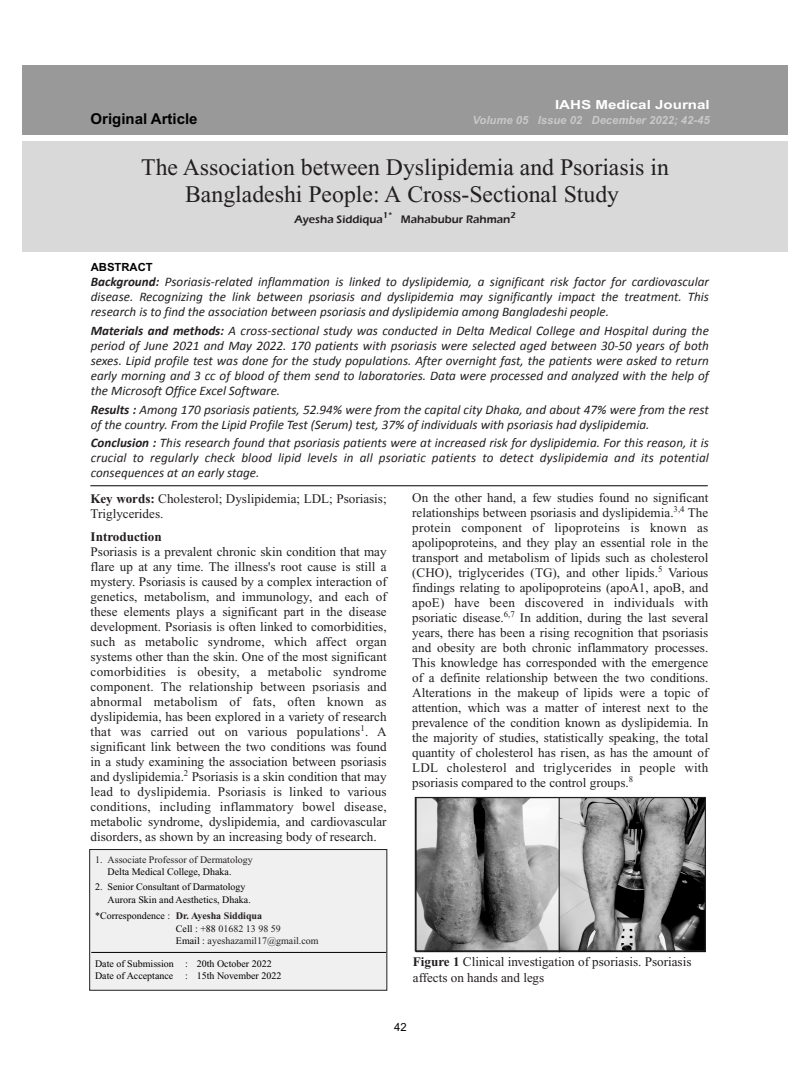
<style>
.page{position:relative;width:810px;height:1080px;background:#fff}
.page>*{position:absolute;margin:0;border:0;box-sizing:border-box;transform-origin:0 0}
.t1{font:23.75px/27.5px "Times New Roman";color:#231f20;text-align:center}
.t2{font:700 15px "Arial";color:#000}
.t3{font:13.12px/15px "Times New Roman";color:#231f20}
.t4{font:italic 13.12px/15px "Calibri";color:#231f20;text-align:justify}
.t5{font:700 13.12px "Times New Roman";color:#231f20}
.t6{font:700 12.5px "Arial";color:#fff;scale:1.21 1}
.t7{font:italic 700 11.25px "Arial";color:#c9c9c9}
.t8{font:600 11.25px "Eras ITC";color:#231f20}
.t9{font:700 11.25px "Arial";color:#000}
.t10{font:11.25px "Arial";color:#000}
.t11{font:10px/12.5px "Times New Roman";color:#000}
.t12{font:10px/12.5px "Times New Roman";color:#231f20}
.s1{font-weight:700}
.s2{color:#000}
</style>
<div class="page">
<div style="left:90px;top:849px;width:297px;height:141px;background:#f0f0f0;border:1px solid #231f20"></div>
<div style="left:23px;top:142px;width:765px;height:110px;background:#d9d9d9"></div>
<div style="left:23px;top:65px;width:765px;height:70px;background:#999"></div>
<hr style="left:90px;top:486px;width:618px;height:1px;background:#000">
<hr style="left:91px;top:952px;width:295px;height:1px;background:#000">
<img style="left:418px;top:799px;width:286px;height:151px">
<div style="left:415px;top:797px;width:291px;height:155px;border:1px solid #231f20"></div>
<p class="t6" style="left:555px;top:97px;width:129px">IAHS Medical Journal</p>
<p class="t2" style="left:91px;top:110px;width:108px">Original Article</p>
<p class="t7" style="left:473px;top:113px;width:239px">Volume 05 Issue 02 December 2022; 42-45</p>
<h1 class="t1" style="left:141px;top:153px;width:529px">The Association between Dyslipidemia and Psoriasis in<br>Bangladeshi People: A Cross-Sectional Study</h1>
<p class="t8" style="left:294px;top:213px;width:223px">Ayesha Siddiqua<sup>1*</sup> Mahabubur Rahman<sup>2</sup></p>
<p class="t9" style="left:91px;top:260px;width:63px">ABSTRACT</p>
<p class="t4" style="left:91px;top:274px;width:620px"><span class="s1">Background:</span> Psoriasis-related inflammation is linked to dyslipidemia, a significant risk factor for cardiovascular disease. Recognizing the link between psoriasis and dyslipidemia may significantly impact the treatment. This research is to find the association between psoriasis and dyslipidemia among Bangladeshi people.</p>
<p class="t4" style="left:91px;top:322px;width:620px"><span class="s1">Materials and methods:</span> A cross-sectional study was conducted in Delta Medical College and Hospital during the period of June 2021 and May 2022. 170 patients with psoriasis were selected aged between 30-50 years of both sexes. Lipid profile test was done for the study populations. After overnight fast, the patients were asked to return early morning and 3 cc of blood of them send to laboratories. Data were processed and analyzed with the help of the Microsoft Office Excel Software.</p>
<p class="t4" style="left:91px;top:401px;width:620px"><span class="s1">Results :</span> Among 170 psoriasis patients, 52.94% were from the capital city Dhaka, and about 47% were from the rest of the country. From the Lipid Profile Test (Serum) test, 37% of individuals with psoriasis had dyslipidemia.</p>
<p class="t4" style="left:91px;top:435px;width:620px"><span class="s1">Conclusion :</span> This research found that psoriasis patients were at increased risk for dyslipidemia. For this reason, it is crucial to regularly check blood lipid levels in all psoriatic patients to detect dyslipidemia and its potential consequences at an early stage.</p>
<p class="t3" style="left:91px;top:492px;width:298px"><span class="s1">Key words:</span> Cholesterol; Dyslipidemia; LDL; Psoriasis;<br>Triglycerides.</p>
<p class="t5" style="left:91px;top:529px;width:73px">Introduction</p>
<p class="t3" style="left:91px;top:544px;width:298px;text-align:justify">Psoriasis is a prevalent chronic skin condition that may flare up at any time. The illness's root cause is still a mystery. Psoriasis is caused by a complex interaction of genetics, metabolism, and immunology, and each of these elements plays a significant part in the disease development. Psoriasis is often linked to comorbidities, such as metabolic syndrome, which affect organ systems other than the skin. One of the most significant comorbidities is obesity, a metabolic syndrome component. The relationship between psoriasis and abnormal metabolism of fats, often known as dyslipidemia, has been explored in a variety of research that was carried out on various populations<sup>1</sup>. A significant link between the two conditions was found in a study examining the association between psoriasis and dyslipidemia.<sup>2</sup> Psoriasis is a skin condition that may lead to dyslipidemia. Psoriasis is linked to various conditions, including inflammatory bowel disease, metabolic syndrome, dyslipidemia, and cardiovascular disorders, as shown by an increasing body of research.</p>
<p class="t3" style="left:412px;top:490px;width:298px;text-align:justify">On the other hand, a few studies found no significant relationships between psoriasis and dyslipidemia.<sup>3,4</sup> The protein component of lipoproteins is known as apolipoproteins, and they play an essential role in the transport and metabolism of lipids such as cholesterol (CHO), triglycerides (TG), and other lipids.<sup>5</sup> Various findings relating to apolipoproteins (apoA1, apoB, and apoE) have been discovered in individuals with psoriatic disease.<sup>6,7</sup> In addition, during the last several years, there has been a rising recognition that psoriasis and obesity are both chronic inflammatory processes.<br>This knowledge has corresponded with the emergence of a definite relationship between the two conditions.<br>Alterations in the makeup of lipids were a topic of attention, which was a matter of interest next to the prevalence of the condition known as dyslipidemia. In the majority of studies, statistically speaking, the total quantity of cholesterol has risen, as has the amount of LDL cholesterol and triglycerides in people with psoriasis compared to the control groups.<sup>8</sup></p>
<p class="t12" style="left:95px;top:853px;width:159px">1. Associate Professor of Dermatology</p>
<p class="t11" style="left:108px;top:866px;width:125px">Delta Medical College, Dhaka.</p>
<p class="t11" style="left:108px;top:881px;width:145px;text-indent:-12px">2. Senior Consultant of Darmatology<br>Aurora Skin and Aesthetics, Dhaka.</p>
<p class="t12" style="left:176px;top:910px;width:144px;text-indent:-81px"><span class="s2">*Correspondence :</span> <span class="s1">Dr. Ayesha Siddiqua<br></span><span class="s2">Cell : +88</span> 01682 13 98 59<br><span class="s2">Email :</span> ayeshazamil17@gmail.com</p>
<p class="t11" style="left:95px;top:957px;width:188px">Date of Submission : 20th October 2022<br>Date of Acceptance : 15th November 2022</p>
<p class="t3" style="left:413px;top:954px;width:280px;line-height:15.6px"><span class="s1">Figure 1</span> Clinical investigation of psoriasis. Psoriasis affects on hands and legs</p>
<p class="t10" style="left:394px;top:1020px;width:14px">42</p>
</div>
